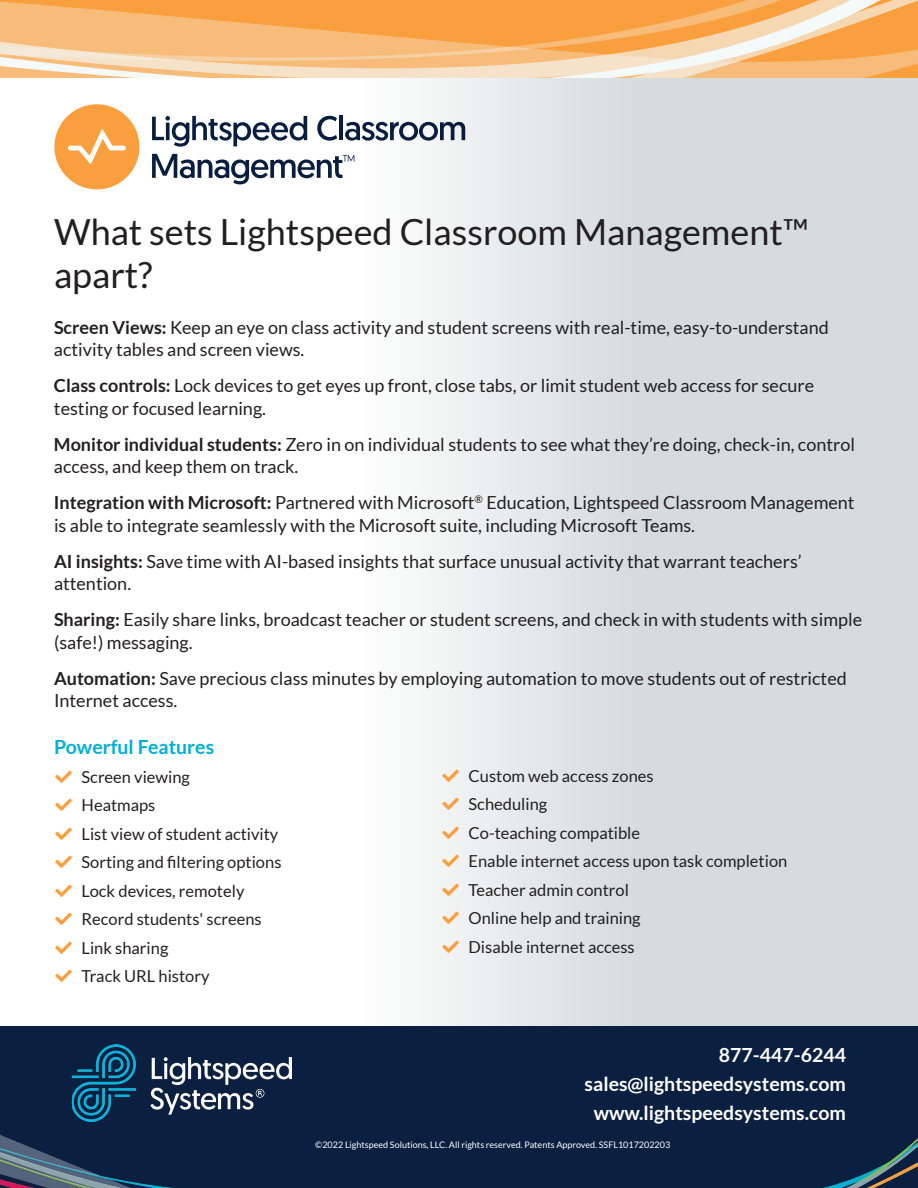
<style>
.page{position:relative;width:918px;height:1188px;background:#fff}
.page>*{position:absolute;margin:0;border:0;box-sizing:border-box;transform-origin:0 0}
.t1{font:36px/43.2px "Lato";color:#231f20}
.t2{font:700 19.5px "Lato";color:#fff}
.t3{font:700 19.5px "Lato";color:#00afd7}
.Paragraph_Style_1{font:18px/22.5px "Lato";color:#231f20}
.t4{font:16.5px "Lato";color:#231f20}
.t5{font:9px "Lato";color:#fff}
.s1{font-weight:700}
</style>
<div class="page">
<div style="left:356px;top:0;width:562px;height:1188px;background:linear-gradient(to right,#f4f6f6,#ccd2d3)"></div>
<div style="left:0;top:1026px;width:918px;height:162px;background:#0b1f41"></div>
<img style="left:0;top:1135px;width:174px;height:53px">
<img style="left:823px;top:1138px;width:95px;height:50px">
<img style="left:72px;top:1045px;width:220px;height:77px">
<img style="left:0;top:0;width:918px;height:78px">
<div style="left:54px;top:104px;width:85px;height:85px;background:#f99f3d;border-radius:50%"></div>
<svg style="left:68px;top:129px;width:58px;height:35px"></svg>
<svg style="left:152px;top:154px;width:202px;height:30px"></svg>
<svg style="left:317px;top:116px;width:20px;height:25px"></svg>
<hr style="left:339px;top:115px;width:4px;height:25px;background:#091e3f">
<svg style="left:345px;top:122px;width:120px;height:19px"></svg>
<svg style="left:152px;top:116px;width:155px;height:31px"></svg>
<svg style="left:443px;top:769px;width:16px;height:13px"></svg>
<svg style="left:443px;top:798px;width:16px;height:12px"></svg>
<svg style="left:443px;top:826px;width:16px;height:13px"></svg>
<svg style="left:443px;top:855px;width:16px;height:12px"></svg>
<svg style="left:443px;top:883px;width:16px;height:13px"></svg>
<svg style="left:443px;top:912px;width:16px;height:12px"></svg>
<svg style="left:443px;top:940px;width:16px;height:13px"></svg>
<p class="t1" style="left:54px;top:210px;width:756px">What sets Lightspeed Classroom Management™ apart?</p>
<p class="Paragraph_Style_1" style="left:54px;top:316px;width:776px"><span class="s1">Screen Views:</span> Keep an eye on class activity and student screens with real-time, easy-to-understand activity tables and screen views.</p>
<p class="Paragraph_Style_1" style="left:54px;top:375px;width:762px"><span class="s1">Class controls:</span> Lock devices to get eyes up front, close tabs, or limit student web access for secure testing or focused learning.</p>
<p class="Paragraph_Style_1" style="left:54px;top:433px;width:802px"><span class="s1">Monitor individual students:</span> Zero in on individual students to see what they’re doing, check-in, control access, and keep them on track.</p>
<p class="Paragraph_Style_1" style="left:54px;top:492px;width:802px"><span class="s1">Integration with Microsoft:</span> Partnered with Microsoft<sup>®</sup> Education, Lightspeed Classroom Management is able to integrate seamlessly with the Microsoft suite, including Microsoft Teams.</p>
<p class="Paragraph_Style_1" style="left:54px;top:550px;width:749px"><span class="s1">AI insights:</span> Save time with AI-based insights that surface unusual activity that warrant teachers’ attention.</p>
<p class="Paragraph_Style_1" style="left:54px;top:609px;width:810px"><span class="s1">Sharing:</span> Easily share links, broadcast teacher or student screens, and check in with students with simple (safe!) messaging.</p>
<p class="Paragraph_Style_1" style="left:54px;top:667px;width:794px"><span class="s1">Automation:</span> Save precious class minutes by employing automation to move students out of restricted<br>Internet access.</p>
<p class="t3" style="left:54px;top:736px;width:162px">Powerful Features</p>
<p class="t4" style="left:82px;top:768px;width:110px">Screen viewing</p>
<p class="t4" style="left:82px;top:796px;width:75px">Heatmaps</p>
<p class="t4" style="left:82px;top:825px;width:198px">List view of student activity</p>
<p class="t4" style="left:82px;top:853px;width:201px">Sorting and filtering options</p>
<p class="t4" style="left:82px;top:882px;width:164px">Lock devices, remotely</p>
<p class="t4" style="left:82px;top:910px;width:182px">Record students' screens</p>
<p class="t4" style="left:82px;top:939px;width:88px">Link sharing</p>
<p class="t4" style="left:82px;top:967px;width:129px">Track URL history</p>
<p class="t4" style="left:469px;top:767px;width:187px">Custom web access zones</p>
<p class="t4" style="left:469px;top:795px;width:80px">Scheduling</p>
<p class="t4" style="left:469px;top:824px;width:173px">Co-teaching compatible</p>
<p class="t4" style="left:469px;top:852px;width:320px">Enable internet access upon task completion</p>
<p class="t4" style="left:469px;top:880px;width:162px">Teacher admin control</p>
<p class="t4" style="left:469px;top:909px;width:174px">Online help and training</p>
<p class="t4" style="left:469px;top:937px;width:168px">Disable internet access</p>
<p class="t2" style="left:719px;top:1044px;width:129px">877-447-6244</p>
<p class="t2" style="left:585px;top:1073px;width:263px">sales@lightspeedsystems.com</p>
<p class="t2" style="left:594px;top:1102px;width:254px">www.lightspeedsystems.com</p>
<p class="t5" style="left:315px;top:1139px;width:357px">©2022 Lightspeed Solutions, LLC. All rights reserved. Patents Approved. SSFL1017202203</p>
</div>
